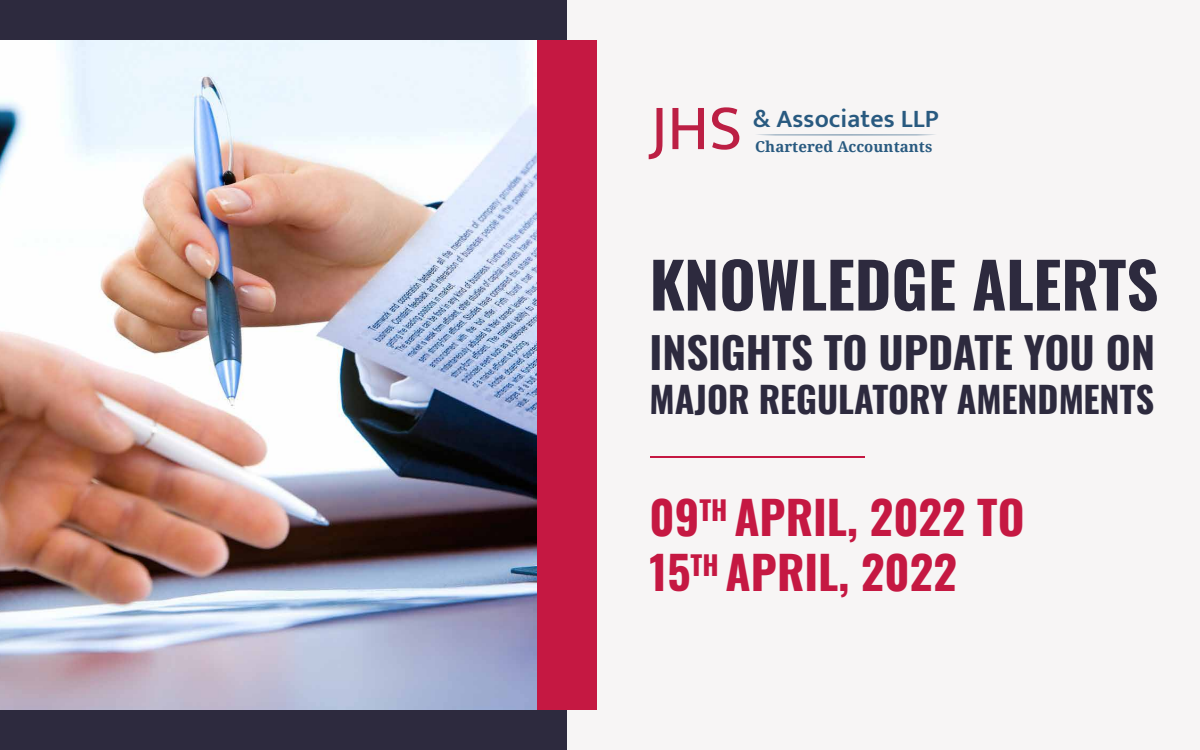
<style>
.page{position:relative;width:1200px;height:750px;background:#fff}
.page>*{position:absolute;margin:0;border:0;box-sizing:border-box;transform-origin:0 0}
.t1{font:65.31px "Mukta Mahee";color:#bc1f44}
.t2{font:700 62.69px "Oswald";color:#2d2a3e}
.t3{font:700 45.75px/54.9px "Oswald";color:#c51842}
.t4{font:700 42.94px "Oswald";color:#2d2a3e}
.t5{font:700 35.94px "Oswald";color:#2d2a3e}
.t6{font:600 25.75px "Mukta Mahee";letter-spacing:.005em;color:#295a80}
.t7{font:700 15px "Noto Serif";letter-spacing:.005em;color:#295a80}
</style>
<div class="page">
<div style="left:0;top:0;width:1200px;height:749px;background:#f7f5f5"></div>
<div style="left:0;top:0;width:566px;height:750px;background:#2d2a3e"></div>
<div style="left:0;top:40px;width:597px;height:669px;background:#c51842"></div>
<img style="left:0;top:40px;width:537px;height:669px">
<hr style="left:755px;top:135px;width:182px;height:1px;background:#295a80;border-radius:50%">
<hr style="left:650px;top:456px;width:215px;height:2px;background:#c51842">
<h1 class="t1" style="left:650px;top:88px;width:94px">JHS</h1>
<p class="t6" style="left:753px;top:103px;width:187px">&amp; Associates LLP</p>
<p class="t7" style="left:755px;top:136px;width:179px">Chartered Accountants</p>
<h2 class="t2" style="left:650px;top:229px;width:511px">KNOWLEDGE ALERTS</h2>
<p class="t4" style="left:650px;top:315px;width:507px">INSIGHTS TO UPDATE YOU ON</p>
<p class="t5" style="left:650px;top:367px;width:506px">MAJOR REGULATORY AMENDMENTS</p>
<p class="t3" style="left:650px;top:485px;width:376px">09<sup>TH</sup> APRIL, 2022 TO<br>15<sup>TH</sup> APRIL, 2022</p>
</div>
